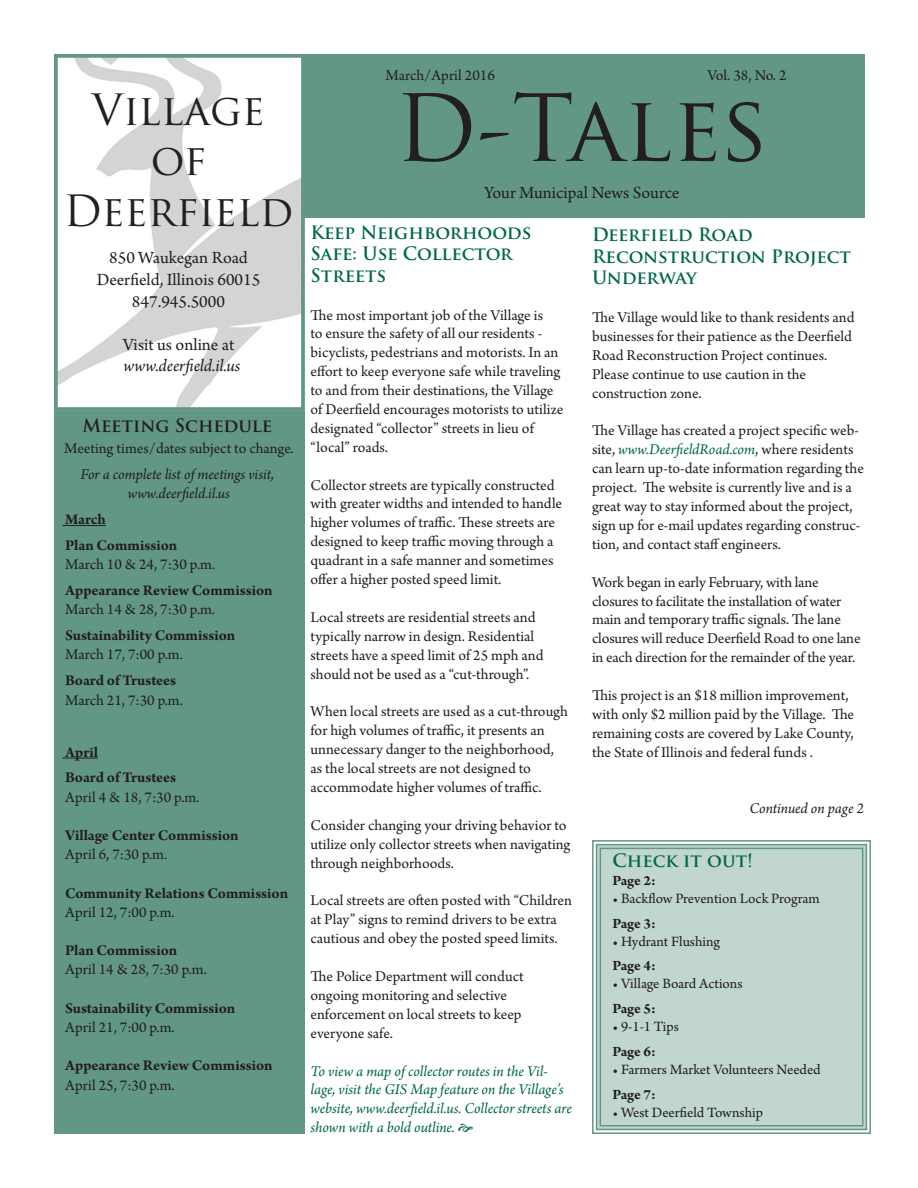
<style>
.page{position:relative;width:918px;height:1188px;background:#fff}
.page>*{position:absolute;margin:0;border:0;box-sizing:border-box;transform-origin:0 0}
.t1{font:90px "Trajan Pro";color:#231f20}
.t2{font:42px/50.4px "Trajan Pro";color:#231f20;text-align:center}
.t3{font:700 18px/21.6px "Trajan Pro";color:#01674d}
.t4{font:18px/21.6px "Arno Pro";color:#231f20;text-align:center}
.t5{font:italic 18px "Arno Pro";color:#231f20}
.t6{font:700 18px "Trajan Pro";color:#231f20}
.t7{font:15.75px/18.9px "Arno Pro";color:#231f20}
.t8{font:700 15.75px/26px "Arno Pro";letter-spacing:-.005em;color:#231f20}
.t9{font:italic 15.75px/18.9px "Arno Pro";letter-spacing:-.005em;color:#01674d}
.t10{font:italic 15.75px/18.9px "Arno Pro";letter-spacing:-.005em;color:#231f20;text-align:center}
.t11{font:15px "Arno Pro";letter-spacing:-.005em;color:#231f20}
.t12{font:700 15px "Arno Pro";letter-spacing:-.015em;color:#231f20}
.s1{font-style:italic;color:#01674d}
</style>
<div class="page">
<div style="left:302px;top:54px;width:563px;height:164px;background:#629785"></div>
<div style="left:54px;top:411px;width:250px;height:723px;background:#629785"></div>
<img style="left:59px;top:59px;width:241px;height:347px">
<div style="left:54px;top:54px;width:251px;height:357px;border:4px solid #629785"></div>
<hr style="left:62px;top:525px;width:44px;height:1px;background:#231f20">
<hr style="left:62px;top:758px;width:36px;height:1px;background:#231f20">
<div style="left:592px;top:840px;width:279px;height:294px;background:#c1d6cd"></div>
<div style="left:596px;top:844px;width:271px;height:286px;border:2px solid #629785"></div>
<div style="left:600px;top:848px;width:263px;height:279px;border:2px solid #629785"></div>
<h2 class="t2" style="left:63px;top:84px;width:232px">Village of<br>Deerfield</h2>
<p class="t4" style="left:97px;top:248px;width:165px">850 Waukegan Road<br>Deerfield, Illinois 60015<br>847.945.5000</p>
<p class="t4" style="left:123px;top:335px;width:113px">Visit us online at</p>
<p class="t5" style="left:124px;top:356px;width:118px">www.deerfield.il.us</p>
<p class="t6" style="left:83px;top:414px;width:191px">Meeting Schedule</p>
<p class="t7" style="left:64px;top:440px;width:231px">Meeting times/dates subject to change.</p>
<p class="t10" style="left:81px;top:466px;width:195px">For a complete list of meetings visit, www.deerfield.il.us</p>
<p class="t8" style="left:65px;top:507px;width:114px">March<br>Plan Commission</p>
<p class="t7" style="left:65px;top:556px;width:151px">March 10 &amp; 24, 7:30 p.m.</p>
<p class="t8" style="left:65px;top:578px;width:209px">Appearance Review Commission</p>
<p class="t7" style="left:65px;top:601px;width:151px">March 14 &amp; 28, 7:30 p.m.</p>
<p class="t8" style="left:65px;top:623px;width:172px">Sustainability Commission</p>
<p class="t7" style="left:65px;top:646px;width:119px">March 17, 7:00 p.m.</p>
<p class="t8" style="left:65px;top:669px;width:113px">Board of Trustees</p>
<p class="t7" style="left:65px;top:691px;width:119px">March 21, 7:30 p.m.</p>
<p class="t8" style="left:65px;top:740px;width:113px">April<br>Board of Trustees</p>
<p class="t7" style="left:65px;top:788px;width:136px">April 4 &amp; 18, 7:30 p.m.</p>
<p class="t8" style="left:65px;top:823px;width:175px">Village Center Commission</p>
<p class="t7" style="left:65px;top:846px;width:104px">April 6, 7:30 p.m.</p>
<p class="t8" style="left:65px;top:881px;width:225px">Community Relations Commission</p>
<p class="t7" style="left:65px;top:904px;width:111px">April 12, 7:00 p.m.</p>
<p class="t8" style="left:65px;top:938px;width:114px">Plan Commission</p>
<p class="t7" style="left:65px;top:961px;width:143px">April 14 &amp; 28, 7:30 p.m.</p>
<p class="t8" style="left:65px;top:996px;width:172px">Sustainability Commission</p>
<p class="t7" style="left:65px;top:1019px;width:111px">April 21, 7:00 p.m.</p>
<p class="t8" style="left:65px;top:1054px;width:209px">Appearance Review Commission</p>
<p class="t7" style="left:65px;top:1076px;width:111px">April 25, 7:30 p.m.</p>
<p class="t7" style="left:386px;top:66px;width:111px">March/April 2016</p>
<p class="t7" style="left:707px;top:66px;width:81px">Vol. 38, No. 2</p>
<h1 class="t1" style="left:394px;top:71px;width:376px">D-Tales</h1>
<p class="t4" style="left:484px;top:182px;width:197px">Your Municipal News Source</p>
<p class="t3" style="left:310px;top:221px;width:223px">Keep Neighborhoods<br>Safe: Use Collector<br>Streets</p>
<p class="t7" style="left:310px;top:306px;width:254px">The most important job of the Village is<br>to ensure the safety of all our residents - bicyclists, pedestrians and motorists. In an effort to keep everyone safe while traveling to and from their destinations, the Village of Deerfield encourages motorists to utilize designated “collector” streets in lieu of “local” roads.</p>
<p class="t7" style="left:310px;top:476px;width:253px">Collector streets are typically constructed with greater widths and intended to handle higher volumes of traffic. These streets are designed to keep traffic moving through a quadrant in a safe manner and sometimes offer a higher posted speed limit.</p>
<p class="t7" style="left:310px;top:609px;width:235px">Local streets are residential streets and typically narrow in design. Residential streets have a speed limit of 25 mph and should not be used as a “cut-through”.</p>
<p class="t7" style="left:310px;top:703px;width:259px">When local streets are used as a cut-through for high volumes of traffic, it presents an unnecessary danger to the neighborhood, as the local streets are not designed to accommodate higher volumes of traffic.</p>
<p class="t7" style="left:310px;top:816px;width:262px">Consider changing your driving behavior to utilize only collector streets when navigating through neighborhoods.</p>
<p class="t7" style="left:310px;top:892px;width:263px">Local streets are often posted with “Children at Play” signs to remind drivers to be extra cautious and obey the posted speed limits.</p>
<p class="t7" style="left:310px;top:968px;width:215px">The Police Department will conduct ongoing monitoring and selective enforcement on local streets to keep everyone safe.</p>
<p class="t9" style="left:310px;top:1062px;width:263px">To view a map of collector routes in the Vil&shy;lage, visit the GIS Map feature on the Village’s website, www.deerfield.il.us. Collector streets are shown with a bold outline.</p>
<p class="t3" style="left:592px;top:224px;width:260px">Deerfield Road<br>Reconstruction Project<br>Underway</p>
<p class="t7" style="left:592px;top:309px;width:264px">The Village would like to thank residents and businesses for their patience as the Deerfield Road Reconstruction Project continues.<br>Please continue to use caution in the construction zone.</p>
<p class="t7" style="left:592px;top:422px;width:273px">The Village has created a project specific web&shy;site, <span class="s1">www.DeerfieldRoad.com</span>, where residents can learn up-to-date information regarding the project. The website is currently live and is a great way to stay informed about the project, sign up for e-mail updates regarding construc&shy;tion, and contact staff engineers.</p>
<p class="t7" style="left:592px;top:573px;width:270px">Work began in early February, with lane closures to facilitate the installation of water main and temporary traffic signals. The lane closures will reduce Deerfield Road to one lane in each direction for the remainder of the year.</p>
<p class="t7" style="left:592px;top:687px;width:264px">This project is an $18 million improvement, with only $2 million paid by the Village. The remaining costs are covered by Lake County, the State of Illinois and federal funds .</p>
<p class="t10" style="left:749px;top:800px;width:116px">Continued on page 2</p>
<p class="t3" style="left:612px;top:850px;width:142px">Check it out!</p>
<p class="t12" style="left:612px;top:872px;width:45px">Page 2:</p>
<p class="t11" style="left:612px;top:890px;width:209px">• Backflow Prevention Lock Program</p>
<p class="t12" style="left:612px;top:914px;width:45px">Page 3:</p>
<p class="t11" style="left:612px;top:933px;width:109px">• Hydrant Flushing</p>
<p class="t12" style="left:612px;top:957px;width:45px">Page 4:</p>
<p class="t11" style="left:612px;top:975px;width:132px">• Village Board Actions</p>
<p class="t12" style="left:612px;top:1000px;width:45px">Page 5:</p>
<p class="t11" style="left:612px;top:1018px;width:68px">• 9-1-1 Tips</p>
<p class="t12" style="left:612px;top:1043px;width:45px">Page 6:</p>
<p class="t11" style="left:612px;top:1061px;width:210px">• Farmers Market Volunteers Needed</p>
<p class="t12" style="left:612px;top:1085px;width:45px">Page 7:</p>
<p class="t11" style="left:612px;top:1104px;width:152px">• West Deerfield Township</p>
</div>
